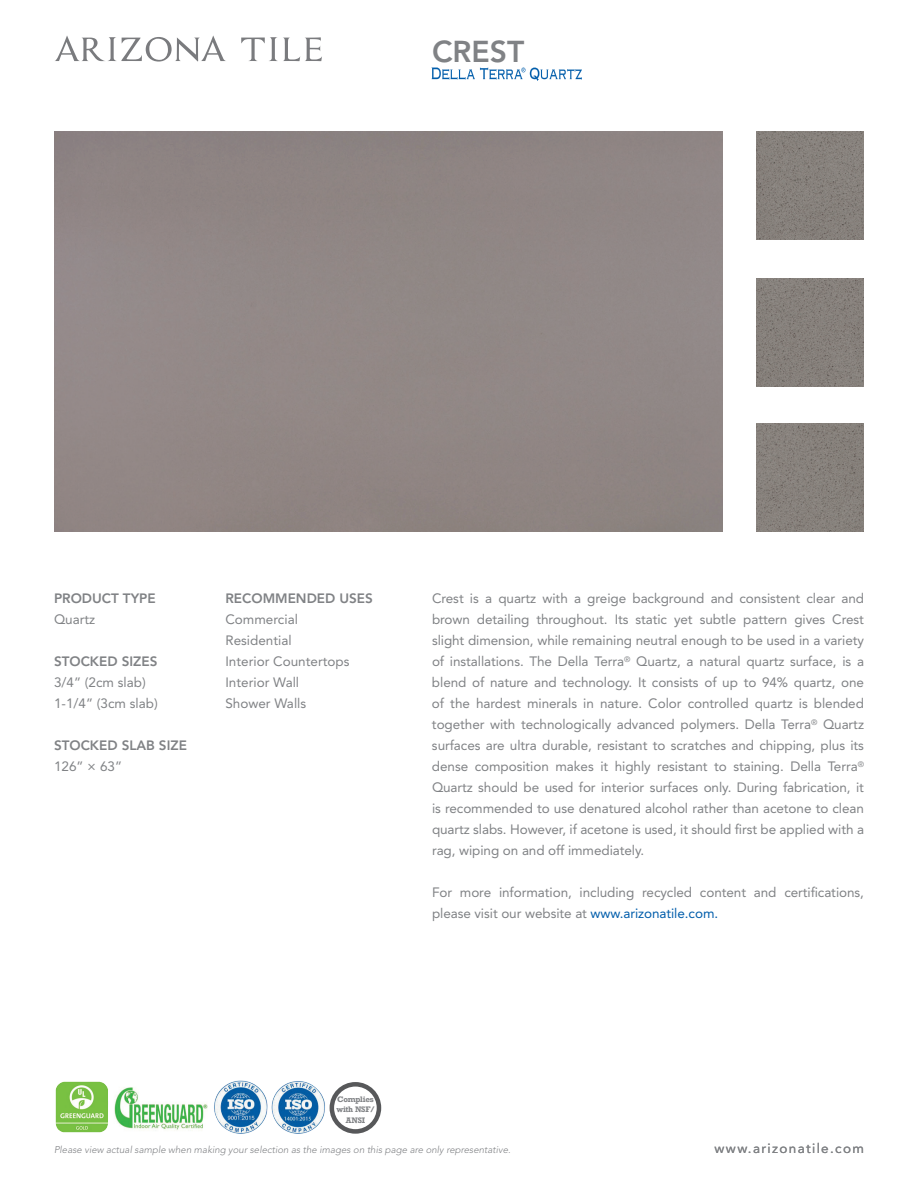
<style>
.page{position:relative;width:918px;height:1188px;background:#fff}
.page>*{position:absolute;margin:0;border:0;box-sizing:border-box;transform-origin:0 0}
.t1{font:800 30px "Avenir LT Std";color:#808285}
.t2{font:13.5px/21px "Avenir LT Std";letter-spacing:-.005em;color:#808285}
.t3{font:800 13.5px "Avenir LT Std";color:#808285}
.t4{font:13.5px "Avenir LT Std";letter-spacing:.1em;color:#808285}
.t5{font:italic 300 9.75px "Avenir LT Std";color:#808285}
.t6{font:700 7.5px/10.5px "Rockwell";letter-spacing:-.035em;color:#808285;text-align:center}
.s1{color:#015dab}
</style>
<div class="page">
<svg style="left:55px;top:35px;width:171px;height:27px"></svg>
<svg style="left:241px;top:37px;width:81px;height:24px"></svg>
<svg style="left:432px;top:68px;width:150px;height:13px"></svg>
<img style="left:55px;top:1081px;width:53px;height:52px">
<img style="left:114px;top:1087px;width:94px;height:43px">
<img style="left:214px;top:1080px;width:54px;height:54px">
<img style="left:272px;top:1081px;width:53px;height:53px">
<div style="left:330px;top:1082px;width:51px;height:52px;border:4px solid #57585a;border-radius:50%"></div>
<img style="left:756px;top:132px;width:108px;height:108px">
<img style="left:756px;top:278px;width:108px;height:108px">
<img style="left:756px;top:424px;width:108px;height:108px">
<h1 class="t1" style="left:432px;top:33px;width:94px">CREST</h1>
<p class="t3" style="left:54px;top:590px;width:103px">PRODUCT TYPE</p>
<p class="t2" style="left:54px;top:609px;width:43px">Quartz</p>
<p class="t3" style="left:54px;top:654px;width:105px">STOCKED SIZES</p>
<p class="t2" style="left:54px;top:672px;width:105px">3/4” (2cm slab)<br>1-1/4” (3cm slab)</p>
<p class="t3" style="left:54px;top:738px;width:134px">STOCKED SLAB SIZE</p>
<p class="t2" style="left:54px;top:756px;width:70px">126” × 63”</p>
<p class="t3" style="left:225px;top:590px;width:149px">RECOMMENDED USES</p>
<p class="t2" style="left:225px;top:609px;width:126px">Commercial<br>Residential<br>Interior Countertops<br>Interior Wall<br>Shower Walls</p>
<p class="t2" style="left:432px;top:588px;width:434px;text-align:justify">Crest is a quartz with a greige background and consistent clear and brown detailing throughout. Its static yet subtle pattern gives Crest slight dimension, while remaining neutral enough to be used in a variety of installations. The Della Terra<sup>®</sup> Quartz, a natural quartz surface, is a blend of nature and technology. It consists of up to 94% quartz, one of the hardest minerals in nature. Color controlled quartz is blended together with technologically advanced polymers. Della Terra<sup>®</sup> Quartz surfaces are ultra durable, resistant to scratches and chipping, plus its dense composition makes it highly resistant to staining. Della Terra<sup>® </sup>Quartz should be used for interior surfaces only. During fabrication, it is recommended to use denatured alcohol rather than acetone to clean quartz slabs. However, if acetone is used, it should first be applied with a rag, wiping on and off immediately.</p>
<p class="t2" style="left:432px;top:882px;width:434px">For more information, including recycled content and certifications, please visit our website at <span class="s1">www.arizonatile.com.</span></p>
<p class="t6" style="left:337px;top:1094px;width:40px">Complies with NSF/<br>ANSI</p>
<p class="t5" style="left:54px;top:1144px;width:458px">Please view actual sample when making your selection as the images on this page are only representative.</p>
<p class="t4" style="left:715px;top:1141px;width:151px">www.arizonatile.com</p>
</div>
